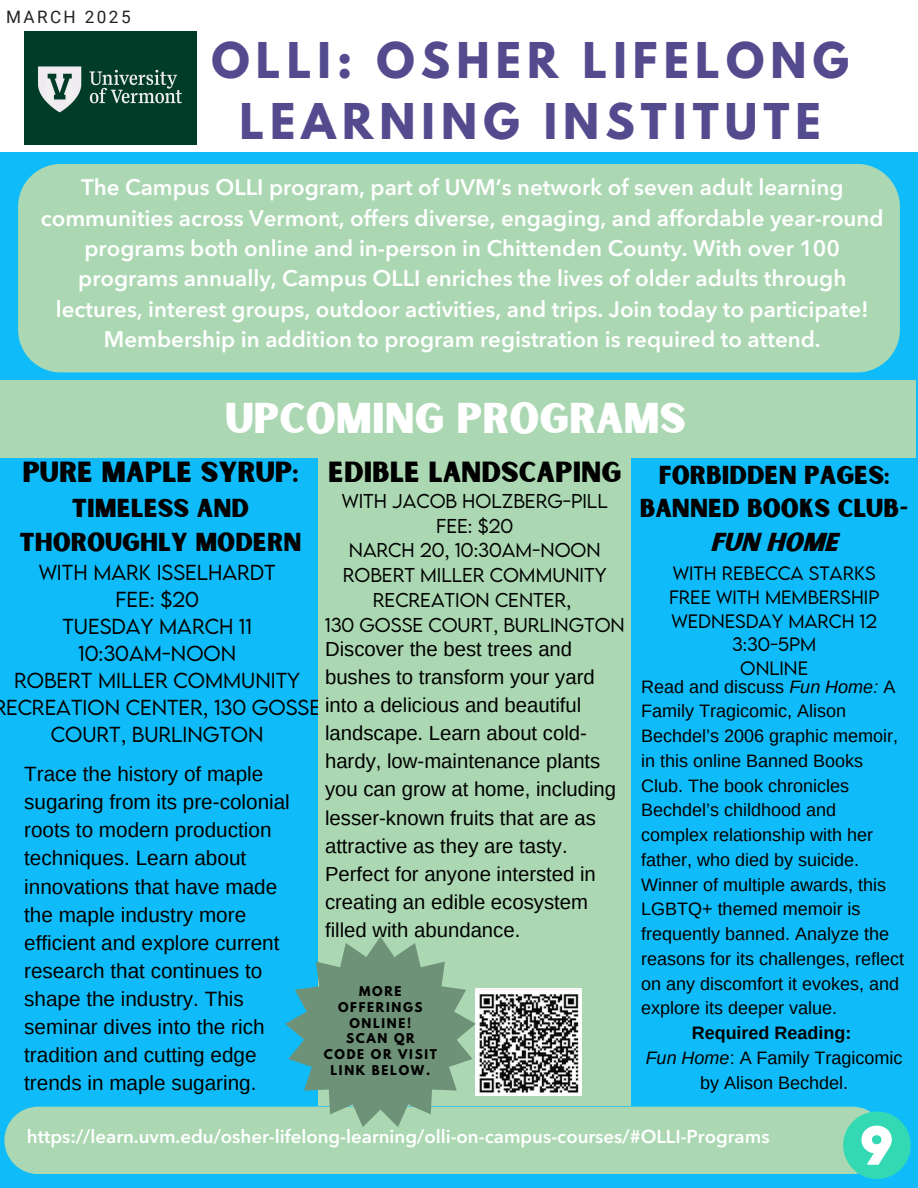
<style>
.page{position:relative;width:918px;height:1188px;background:#fff}
.page>*{position:absolute;margin:0;border:0;box-sizing:border-box;transform-origin:0 0}
.t1{font:700 43.65px/60.8px "League Spartan";letter-spacing:.14em;color:#544a8e;text-align:center}
.t2{font:41.1px "Sunborn Sans One";color:#fff}
.t3{font:27.75px "Sunborn Sans One";color:#000}
.t4{font:24.75px/33.8px "Sunborn Sans One";color:#000;text-align:center}
.t5{font:600 22.35px/30.3px "Avenir Next LT Pro";color:#fff;text-align:center}
.t6{font:20.7px/28.2px "Arimo";color:#000}
.t7{font:20.25px/28.2px "Arimo";color:#000}
.t8{font:300 19.35px/27px "LEMONMILK";letter-spacing:.15em;color:#000;text-align:center}
.t9{font:300 19.35px "LEMONMILK";letter-spacing:.125em;color:#000}
.t10{font:600 18.6px "Avenir Next LT Pro";color:#fff}
.t11{font:18px/24.8px "Arimo";color:#000}
.t12{font:700 18px "Arimo";color:#000}
.t13{font:300 17.85px/24.8px "LEMONMILK";letter-spacing:.13em;color:#000;text-align:center}
.t14{font:300 17.85px "LEMONMILK";letter-spacing:.2em;color:#000}
.t15{font:300 17.25px "LEMONMILK";letter-spacing:.125em;color:#000}
.t16{font:300 17.25px "LEMONMILK";letter-spacing:.155em;color:#000}
.t17{font:17.1px "Roboto";letter-spacing:.14em;color:#222}
.t18{font:700 12px/15.8px "League Spartan";letter-spacing:.14em;color:#000;text-align:center}
.s1{font-style:italic}
</style>
<div class="page">
<div style="left:0;top:153px;width:918px;height:715px;background:#0fbcf9"></div>
<div style="left:18px;top:164px;width:882px;height:208px;background:#abd8b2;border-radius:43px"></div>
<div style="left:0;top:840px;width:918px;height:348px;background:#0fbcf9"></div>
<div style="left:0;top:380px;width:916px;height:78px;background:#abd8b2"></div>
<div style="left:318px;top:458px;width:313px;height:648px;background:#abd8b2"></div>
<img style="left:476px;top:989px;width:106px;height:107px">
<div style="left:4px;top:1107px;width:882px;height:67px;background:#abd8b2;border-radius:34px"></div>
<svg style="left:285px;top:937px;width:191px;height:190px"></svg>
<img style="left:24px;top:31px;width:172px;height:114px">
<svg style="left:843px;top:1111px;width:68px;height:68px"></svg>
<p class="t17" style="left:6px;top:8px;width:126px">MARCH 2025</p>
<h3 class="t1" style="left:211px;top:36px;width:639px">OLLI: OSHER LIFELONG<br>LEARNING INSTITUTE</h3>
<p class="t5" style="left:41px;top:174px;width:844px">The Campus OLLI program, part of UVM’s network of seven adult learning communities across Vermont, offers diverse, engaging, and affordable year-round programs both online and in-person in Chittenden County. With over 100 programs annually, Campus OLLI enriches the lives of older adults through lectures, interest groups, outdoor activities, and trips. Join today to participate!<br>Membership in addition to program registration is required to attend.</p>
<p class="t2" style="left:225px;top:392px;width:462px">UPCOMING PROGRAMS</p>
<p class="t3" style="left:22px;top:454px;width:278px">PURE MAPLE SYRUP:</p>
<p class="t4" style="left:19px;top:493px;width:284px">TIMELESS AND<br>THOROUGHLY MODERN</p>
<p class="t13" style="left:342px;top:488px;width:266px">WITH JACOB HOLZBERG-PILL</p>
<p class="t3" style="left:328px;top:454px;width:295px">EDIBLE LANDSCAPING</p>
<p class="t13" style="left:436px;top:513px;width:78px">FEE: $20</p>
<p class="t13" style="left:349px;top:537px;width:250px">NARCH 20, 10:30AM-NOON</p>
<p class="t13" style="left:343px;top:562px;width:265px">ROBERT M ILLER COM MUNITY<br>RECREATION CENTER,</p>
<p class="t14" style="left:325px;top:612px;width:299px">130 GOSSE COURT, BURLINGTON</p>
<p class="t9" style="left:39px;top:559px;width:238px">WITH MARK ISSELHARDT</p>
<p class="t9" style="left:116px;top:586px;width:85px">FEE: $20</p>
<h1 class="t9" style="left:62px;top:613px;width:191px">TUESDAY MARCH 11</h1>
<h5 class="t9" style="left:78px;top:640px;width:156px">10:30AM-NOON</h5>
<h2 class="t8" style="left:-7px;top:667px;width:327px">ROBERT M ILLER COM MUNITY<br>RECREATION CENTER, 130 GOSSE<br>COURT, BURLINGTON</h2>
<h6 class="t7" style="left:325px;top:635px;width:293px">Discover the best trees and bushes to transform your yard into a delicious and beautiful landscape. Learn about cold&shy;hardy, low-maintenance plants you can grow at home, including lesser-known fruits that are as attractive as they are tasty.<br>Perfect for anyone intersted in creating an edible ecosystem filled with abundance.</h6>
<p class="t6" style="left:24px;top:760px;width:267px">Trace the history of maple sugaring from its pre-colonial roots to modern production techniques. Learn about innovations that have made the maple industry more efficient and explore current research that continues to shape the industry. This seminar dives into the rich tradition and cutting edge trends in maple sugaring.</p>
<h4 class="t18" style="left:338px;top:985px;width:86px">MORE<br>OFFERINGS<br>ONLINE!</h4>
<p class="t18" style="left:324px;top:1032px;width:115px">SCAN QR<br>CODE OR VISIT<br>LINK BELOW.</p>
<p class="t4" style="left:640px;top:459px;width:270px">FORBIDDEN PAGES:<br>BANNED BOOKS CLUB-<br>FUN HOME</p>
<p class="t15" style="left:673px;top:562px;width:203px">WITH REBECCA STARKS</p>
<p class="t16" style="left:669px;top:585px;width:210px">FREE WITH MEMBERSHIP</p>
<p class="t15" style="left:671px;top:609px;width:207px">WEDNESDAY MARCH 12</p>
<h6 class="t15" style="left:732px;top:633px;width:80px">3:30-5PM</h6>
<p class="t15" style="left:740px;top:656px;width:67px">ONLINE</p>
<p class="t11" style="left:641px;top:674px;width:264px">Read and discuss <span class="s1">Fun Home:</span> A<br>Family Tragicomic, Alison<br>Bechdel’s 2006 graphic memoir, in this online Banned Books<br>Club. The book chronicles<br>Bechdel’s childhood and complex relationship with her father, who died by suicide.<br>Winner of multiple awards, this<br>LGBTQ+ themed memoir is frequently banned. Analyze the reasons for its challenges, reflect on any discomfort it evokes, and explore its deeper value.</p>
<p class="t12" style="left:692px;top:1023px;width:161px">Required Reading:</p>
<p class="t11" style="left:646px;top:1045px;width:258px;text-align:center"><span class="s1">Fun Home</span>: A Family Tragicomic by Alison Bechdel.</p>
<h4 class="t10" style="left:27px;top:1129px;width:744px">https://learn.uvm.edu/osher-lifelong-learning/olli-on-campus-courses/#OLLI-Programs</h4>
</div>
